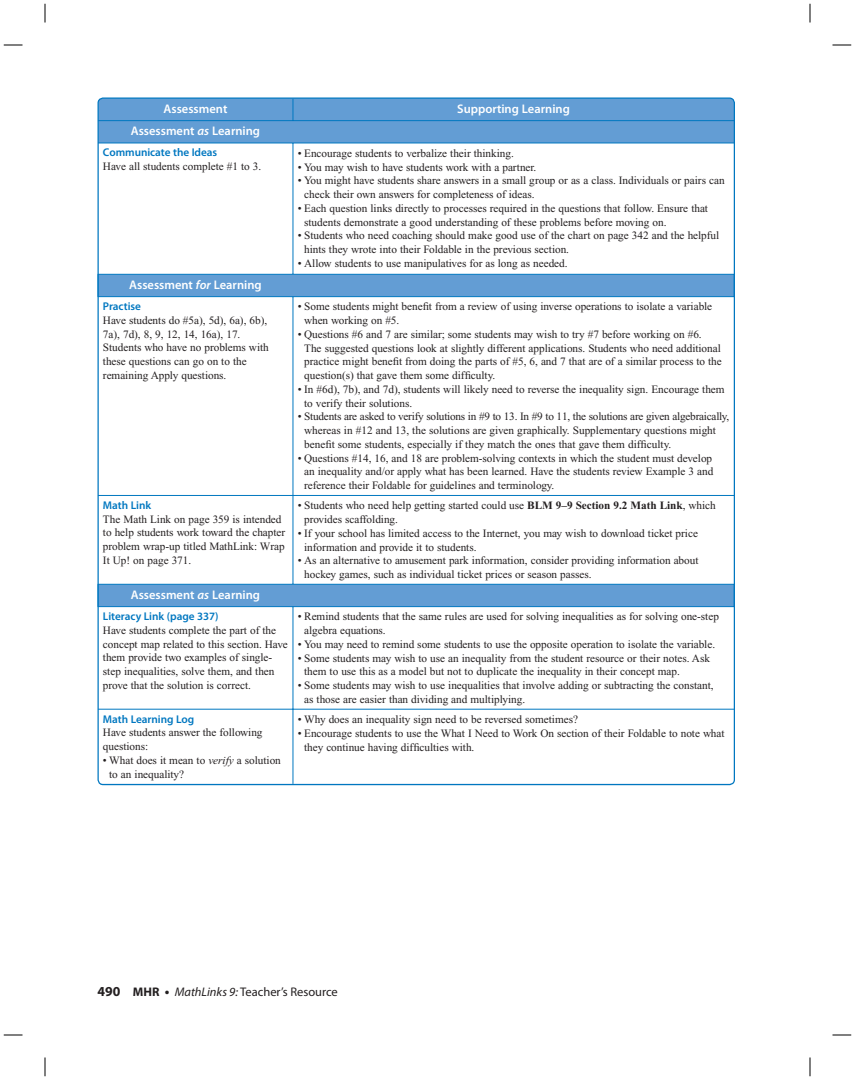
<style>
.page{position:relative;width:855px;height:1080px;background:#fff}
.page>*{position:absolute;margin:0;border:0;box-sizing:border-box;transform-origin:0 0}
.t1{font:600 12.5px "Myriad Pro";color:#fff}
.t2{font:12.5px "Myriad Pro";color:#231f20}
.t3{font:11.25px/13.8px "Times New Roman";letter-spacing:-.005em;color:#231f20}
.t4{font:600 11.25px "Myriad Pro";letter-spacing:-.005em;color:#0077c0}
.s1{font-style:italic}
.s2{font-weight:700}
.s3{font-weight:700;font-size:13.75px}
</style>
<div class="page">
<div style="left:98px;top:98px;width:636px;height:687px;background:#639dd4;border-radius:5px"></div>
<svg style="left:98px;top:144px;width:635px;height:640px;background:#f3f7fb"></svg>
<hr style="left:293px;top:143px;width:441px;height:1px;background:#0077c0">
<svg style="left:293px;top:100px;width:1px;height:20px"></svg>
<hr style="left:98px;top:143px;width:195px;height:1px;background:#0077c0">
<hr style="left:293px;top:143px;width:1px;height:131px;background:#0077c0">
<hr style="left:293px;top:297px;width:1px;height:198px;background:#0077c0">
<hr style="left:293px;top:496px;width:1px;height:88px;background:#0077c0">
<hr style="left:293px;top:607px;width:1px;height:102px;background:#0077c0">
<hr style="left:293px;top:710px;width:1px;height:74px;background:#0077c0">
<hr style="left:98px;top:120px;width:636px;height:1px;background:#0077c0">
<hr style="left:98px;top:274px;width:195px;height:1px;background:#0077c0">
<hr style="left:293px;top:274px;width:442px;height:1px;background:#0077c0">
<hr style="left:98px;top:296px;width:637px;height:1px;background:#0077c0">
<hr style="left:98px;top:584px;width:195px;height:1px;background:#0077c0">
<hr style="left:293px;top:584px;width:442px;height:1px;background:#0077c0">
<hr style="left:98px;top:606px;width:637px;height:1px;background:#0077c0">
<hr style="left:98px;top:495px;width:636px;height:1px;background:#0077c0">
<hr style="left:98px;top:709px;width:195px;height:1px;background:#0077c0">
<hr style="left:293px;top:709px;width:441px;height:1px;background:#0077c0">
<svg style="left:4px;top:44px;width:18px;height:2px"></svg>
<svg style="left:832px;top:44px;width:19px;height:2px"></svg>
<svg style="left:4px;top:1034px;width:18px;height:2px"></svg>
<svg style="left:832px;top:1034px;width:19px;height:2px"></svg>
<svg style="left:44px;top:4px;width:2px;height:18px"></svg>
<svg style="left:44px;top:1058px;width:2px;height:18px"></svg>
<svg style="left:809px;top:4px;width:2px;height:18px"></svg>
<svg style="left:809px;top:1058px;width:2px;height:18px"></svg>
<p class="t1" style="left:164px;top:104px;width:65px">Assessment</p>
<p class="t1" style="left:457px;top:104px;width:114px">Supporting Learning</p>
<p class="t1" style="left:131px;top:126px;width:131px">Assessment <span class="s1">as</span> Learning</p>
<p class="t4" style="left:103px;top:148px;width:116px">Communicate the Ideas</p>
<p class="t3" style="left:103px;top:161px;width:160px">Have all students complete #1 to 3.</p>
<p class="t3" style="left:298px;top:147px;width:217px">• Encourage students to verbalize their thinking.</p>
<p class="t3" style="left:298px;top:161px;width:240px">• You may wish to have students work with a partner.</p>
<p class="t3" style="left:304px;top:175px;width:422px;text-indent:-6px">• You might have students share answers in a small group or as a class. Individuals or pairs can check their own answers for completeness of ideas.</p>
<p class="t3" style="left:304px;top:202px;width:405px;text-indent:-6px">• Each question links directly to processes required in the questions that follow. Ensure that students demonstrate a good understanding of these problems before moving on.</p>
<p class="t3" style="left:304px;top:230px;width:417px;text-indent:-6px">• Students who need coaching should make good use of the chart on page 342 and the helpful hints they wrote into their Foldable in the previous section.</p>
<p class="t3" style="left:298px;top:257px;width:271px">• Allow students to use manipulatives for as long as needed.</p>
<p class="t1" style="left:129px;top:280px;width:134px">Assessment <span class="s1">for</span> Learning</p>
<p class="t4" style="left:103px;top:302px;width:40px">Practise</p>
<p class="t3" style="left:103px;top:314px;width:167px">Have students do #5a), 5d), 6a), 6b),<br>7a), 7d), 8, 9, 12, 14, 16a), 17.<br>Students who have no problems with these questions can go on to the remaining Apply questions.</p>
<p class="t4" style="left:103px;top:501px;width:50px">Math Link</p>
<p class="t3" style="left:103px;top:513px;width:184px">The Math Link on page 359 is intended to help students work toward the chapter problem wrap-up titled MathLink: Wrap It Up! on page 371.</p>
<p class="t1" style="left:131px;top:590px;width:131px">Assessment <span class="s1">as</span> Learning</p>
<p class="t4" style="left:103px;top:612px;width:117px">Literacy Link (page 337)</p>
<p class="t3" style="left:103px;top:624px;width:186px">Have students complete the part of the concept map related to this section. Have them provide two examples of single&shy;step inequalities, solve them, and then prove that the solution is correct.</p>
<p class="t4" style="left:103px;top:715px;width:93px">Math Learning Log</p>
<p class="t3" style="left:103px;top:727px;width:161px">Have students answer the following questions:</p>
<p class="t3" style="left:109px;top:754px;width:173px;text-indent:-6px">• What does it mean to <span class="s1">verify</span> a solution to an inequality?</p>
<p class="t3" style="left:304px;top:301px;width:409px;text-indent:-6px">• Some students might benefit from a review of using inverse operations to isolate a variable when working on #5.</p>
<p class="t3" style="left:304px;top:328px;width:419px;text-indent:-6px">• Questions #6 and 7 are similar; some students may wish to try #7 before working on #6.<br>The suggested questions look at slightly different applications. Students who need additional practice might benefit from doing the parts of #5, 6, and 7 that are of a similar process to the question(s) that gave them some difficulty.</p>
<p class="t3" style="left:304px;top:383px;width:422px;text-indent:-6px">• In #6d), 7b), and 7d), students will likely need to reverse the inequality sign. Encourage them to verify their solutions.</p>
<p class="t3" style="left:304px;top:411px;width:426px;text-indent:-6px">• Students are asked to verify solutions in #9 to 13. In #9 to 11, the solutions are given algebraically, whereas in #12 and 13, the solutions are given graphically. Supplementary questions might benefit some students, especially if they match the ones that gave them difficulty.</p>
<p class="t3" style="left:304px;top:452px;width:411px;text-align:justify;text-indent:-6px">• Questions #14, 16, and 18 are problem-solving contexts in which the student must develop an inequality and/or apply what has been learned. Have the students review Example 3 and reference their Foldable for guidelines and terminology.</p>
<p class="t3" style="left:304px;top:500px;width:413px;text-indent:-6px">• Students who need help getting started could use <span class="s2">BLM 9–9 Section 9.2 Math Link</span>, which provides scaffolding.</p>
<p class="t3" style="left:304px;top:527px;width:395px;text-indent:-6px">• If your school has limited access to the Internet, you may wish to download ticket price information and provide it to students.</p>
<p class="t3" style="left:304px;top:555px;width:396px;text-indent:-6px">• As an alternative to amusement park information, consider providing information about hockey games, such as individual ticket prices or season passes.</p>
<p class="t3" style="left:304px;top:611px;width:416px;text-indent:-6px">• Remind students that the same rules are used for solving inequalities as for solving one-step algebra equations.</p>
<p class="t3" style="left:298px;top:638px;width:419px">• You may need to remind some students to use the opposite operation to isolate the variable.</p>
<p class="t3" style="left:304px;top:652px;width:407px;text-indent:-6px">• Some students may wish to use an inequality from the student resource or their notes. Ask them to use this as a model but not to duplicate the inequality in their concept map.</p>
<p class="t3" style="left:304px;top:680px;width:411px;text-indent:-6px">• Some students may wish to use inequalities that involve adding or subtracting the constant, as those are easier than dividing and multiplying.</p>
<p class="t3" style="left:298px;top:713px;width:282px">• Why does an inequality sign need to be reversed sometimes?</p>
<p class="t3" style="left:304px;top:727px;width:422px;text-indent:-6px">• Encourage students to use the What I Need to Work On section of their Foldable to note what they continue having difficulties with.</p>
<p class="t2" style="left:98px;top:987px;width:242px"><span class="s3">490</span> <span class="s2">MHR</span> <span class="s3">•</span> <span class="s1">MathLinks 9:</span> Teacher’s Resource</p>
</div>
